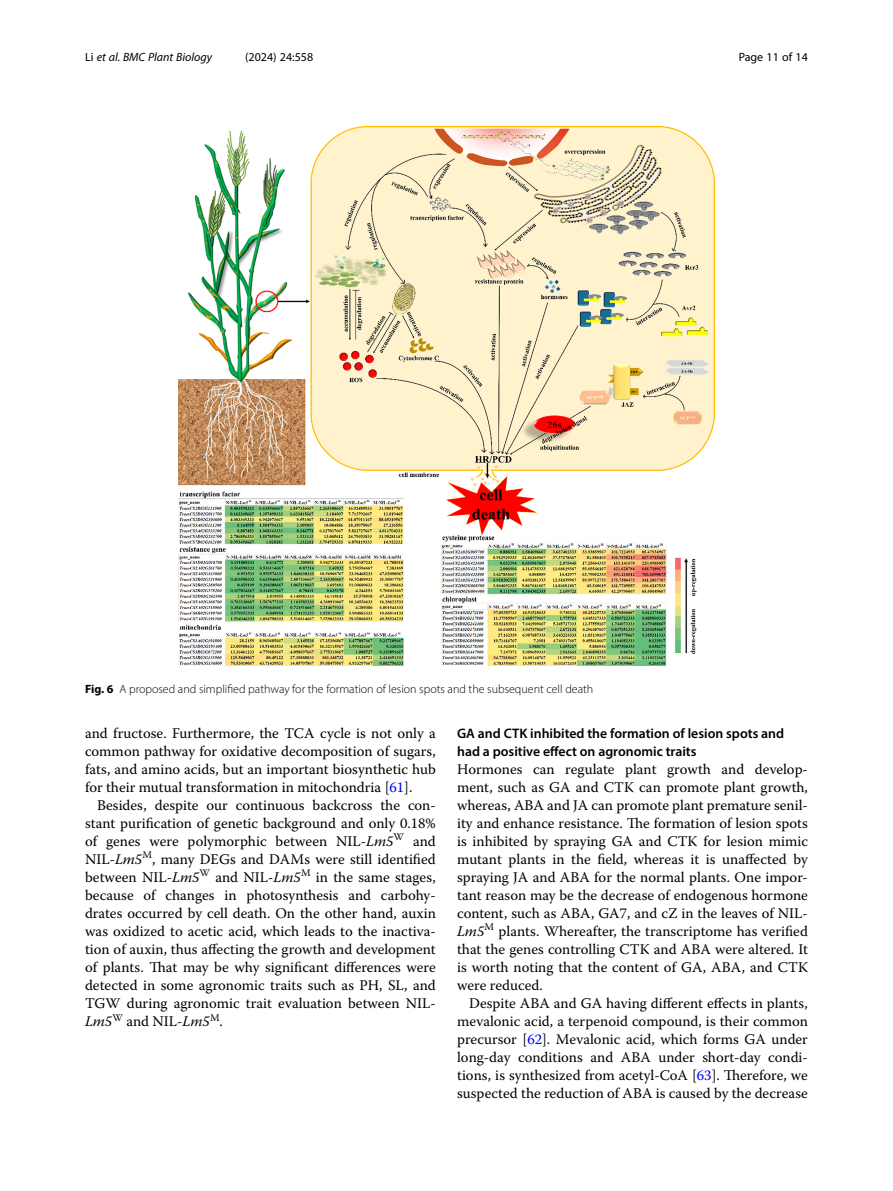
<style>
.page{position:relative;width:893px;height:1191px;background:#fff}
.page>*{position:absolute;margin:0;border:0;box-sizing:border-box;transform-origin:0 0}
.Body_Text_Indent{font:14.7px/18px "Warnock Pro";color:#000;text-align:justify}
.Body_Text{font:14.7px/18px "Warnock Pro";color:#000;text-align:justify}
.Head_2{font:600 13.8px/18px "Myriad Pro";color:#000}
.Figure_Caption{font:300 12px "Myriad Pro";color:#000}
.t1{font:italic 12px "Myriad Pro";color:#000}
.t2{font:12px "Myriad Pro";color:#000}
.s1{font-style:normal}
.s2{font-weight:700}
.s3{color:#00f}
.s4{font-style:italic}
</style>
<div class="page">
<img style="left:179px;top:126px;width:535px;height:539px">
<p class="t1" style="left:85px;top:50px;width:128px"><span class="s1">Li</span> et al. BMC Plant Biology</p>
<p class="t2" style="left:245px;top:50px;width:70px">(2024) 24:558</p>
<p class="t2" style="left:739px;top:50px;width:71px">Page 11 of 14</p>
<p class="Figure_Caption" style="left:85px;top:681px;width:510px"><span class="s2">Fig. 6</span> A proposed and simplified pathway for the formation of lesion spots and the subsequent cell death</p>
<p class="Body_Text" style="left:85px;top:724px;width:352px">and fructose. Furthermore, the TCA cycle is not only a common pathway for oxidative decomposition of sugars, fats, and amino acids, but an important biosynthetic hub for their mutual transformation in mitochondria [<span class="s3">61</span>].</p>
<p class="Body_Text_Indent" style="left:85px;top:796px;width:352px;text-indent:12px">Besides, despite our continuous backcross the con&shy;stant purification of genetic background and only 0.18% of genes were polymorphic between NIL-<span class="s4">Lm5</span><sup>W</sup> and NIL-<span class="s4">Lm5</span><sup>M</sup>, many DEGs and DAMs were still identified between NIL-<span class="s4">Lm5</span><sup>W</sup> and NIL-<span class="s4">Lm5</span><sup>M</sup> in the same stages, because of changes in photosynthesis and carbohy&shy;drates occurred by cell death. On the other hand, auxin was oxidized to acetic acid, which leads to the inactiva&shy;tion of auxin, thus affecting the growth and development of plants. That may be why significant differences were detected in some agronomic traits such as PH, SL, and TGW during agronomic trait evaluation between NIL-<span class="s4">Lm5</span><sup>W</sup> and NIL-<span class="s4">Lm5</span><sup>M</sup>.</p>
<p class="Head_2" style="left:457px;top:724px;width:329px">GA and CTK inhibited the formation of lesion spots and had a positive effect on agronomic traits</p>
<p class="Body_Text" style="left:457px;top:760px;width:352px">Hormones can regulate plant growth and develop&shy;ment, such as GA and CTK can promote plant growth, whereas, ABA and JA can promote plant premature senil&shy;ity and enhance resistance. The formation of lesion spots is inhibited by spraying GA and CTK for lesion mimic mutant plants in the field, whereas it is unaffected by spraying JA and ABA for the normal plants. One impor&shy;tant reason may be the decrease of endogenous hormone content, such as ABA, GA7, and cZ in the leaves of NIL-<span class="s4">Lm5</span><sup>M</sup> plants. Whereafter, the transcriptome has verified that the genes controlling CTK and ABA were altered. It is worth noting that the content of GA, ABA, and CTK were reduced.</p>
<p class="Body_Text_Indent" style="left:457px;top:994px;width:352px;text-indent:12px">Despite ABA and GA having different effects in plants, mevalonic acid, a terpenoid compound, is their common precursor [<span class="s3">62</span>]. Mevalonic acid, which forms GA under long-day conditions and ABA under short-day condi&shy;tions, is synthesized from acetyl-CoA [<span class="s3">63</span>]. Therefore, we suspected the reduction of ABA is caused by the decrease</p>
</div>
